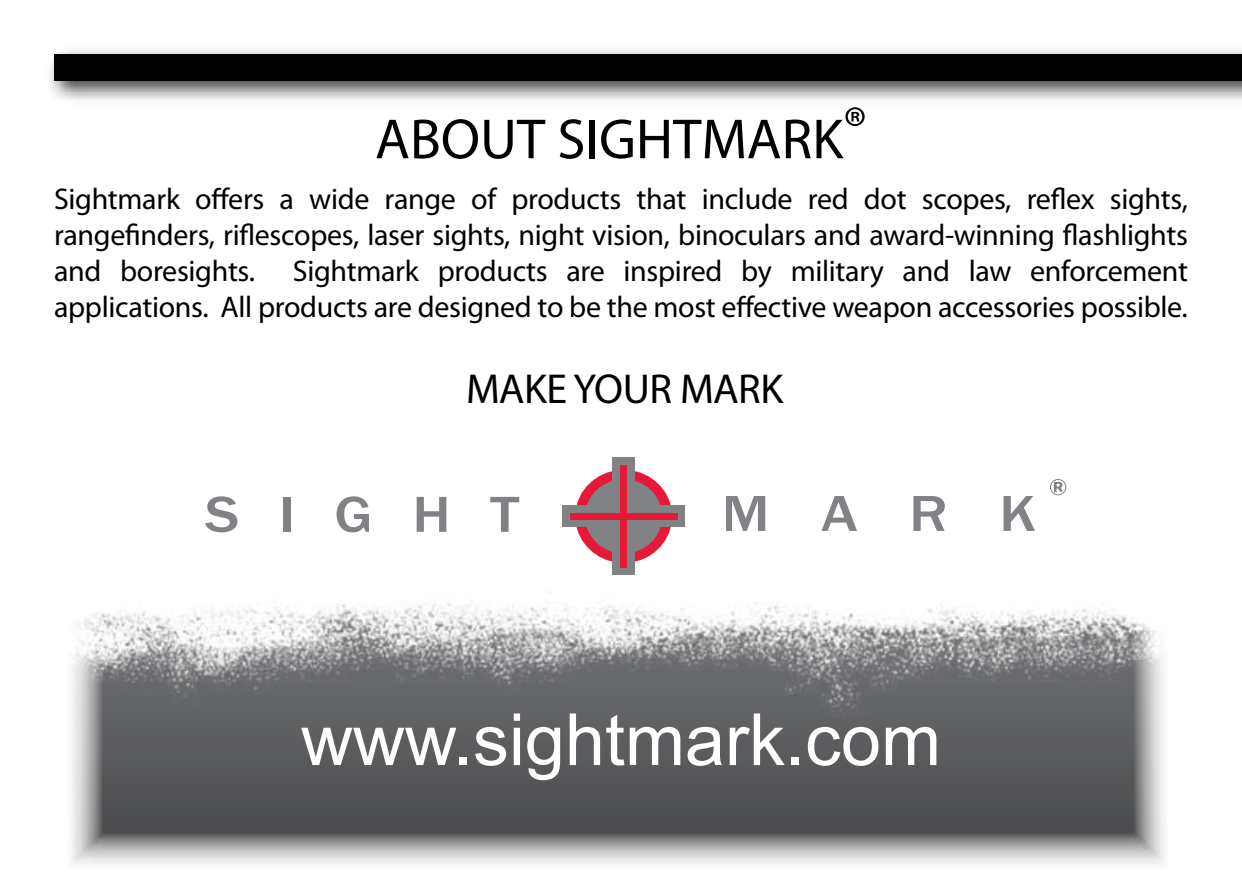
<style>
.page{position:relative;width:1242px;height:891px;background:#fff}
.page>*{position:absolute;margin:0;border:0;box-sizing:border-box;transform-origin:0 0}
.t1{font:72px "Arial";color:#fff}
.t2{font:57px "Myriad Pro";color:#000}
.t3{font:42px "Myriad Pro";letter-spacing:-.01em;color:#000}
.t4{font:30px/36px "Myriad Pro";letter-spacing:-.01em;color:#000;text-align:justify}
</style>
<div class="page">
<div style="left:45px;top:45px;width:1197px;height:61px;background:#000;opacity:.75"></div>
<div style="left:54px;top:54px;width:1188px;height:27px;background:#000"></div>
<svg style="left:205px;top:496px;width:32px;height:36px"></svg>
<div style="left:283px;top:497px;width:7px;height:35px;background:#818285"></div>
<svg style="left:337px;top:496px;width:32px;height:36px"></svg>
<svg style="left:417px;top:497px;width:29px;height:35px"></svg>
<svg style="left:490px;top:497px;width:29px;height:35px"></svg>
<svg style="left:726px;top:496px;width:39px;height:35px"></svg>
<svg style="left:822px;top:496px;width:35px;height:35px"></svg>
<svg style="left:913px;top:496px;width:32px;height:35px"></svg>
<svg style="left:1004px;top:496px;width:31px;height:35px"></svg>
<svg style="left:576px;top:470px;width:37px;height:36px"></svg>
<svg style="left:635px;top:471px;width:37px;height:35px"></svg>
<svg style="left:635px;top:527px;width:36px;height:35px"></svg>
<svg style="left:576px;top:527px;width:37px;height:36px"></svg>
<div style="left:585px;top:479px;width:77px;height:74px;background:#818285;border-radius:50%"></div>
<div style="left:613px;top:457px;width:22px;height:118px;background:#818285"></div>
<div style="left:562px;top:506px;width:123px;height:21px;background:#818285"></div>
<div style="left:621px;top:465px;width:6px;height:103px;background:#e71939"></div>
<div style="left:570px;top:513px;width:107px;height:6px;background:#e71939"></div>
<div style="left:1050px;top:479px;width:16px;height:16px;border:1px solid #818285;border-radius:50%"></div>
<svg style="left:1054px;top:482px;width:9px;height:10px"></svg>
<img style="left:71px;top:602px;width:1094px;height:262px">
<h2 class="t2" style="left:375px;top:104px;width:493px">ABOUT SIGHTMARK®</h2>
<p class="t4" style="left:54px;top:180px;width:1136px">Sightmark offers a wide range of products that include red dot scopes, reflex sights, rangefinders, riflescopes, laser sights, night vision, binoculars and award-winning flashlights and boresights.</p>
<p class="t4" style="left:54px;top:252px;width:1136px;text-align:right">Sightmark products are inspired by military and law enforcement<br>applications. All products are designed to be the most effective weapon accessories possible.</p>
<h3 class="t3" style="left:466px;top:363px;width:319px">MAKE YOUR MARK</h3>
<h1 class="t1" style="left:301px;top:693px;width:642px">www.sightmark.com</h1>
</div>
